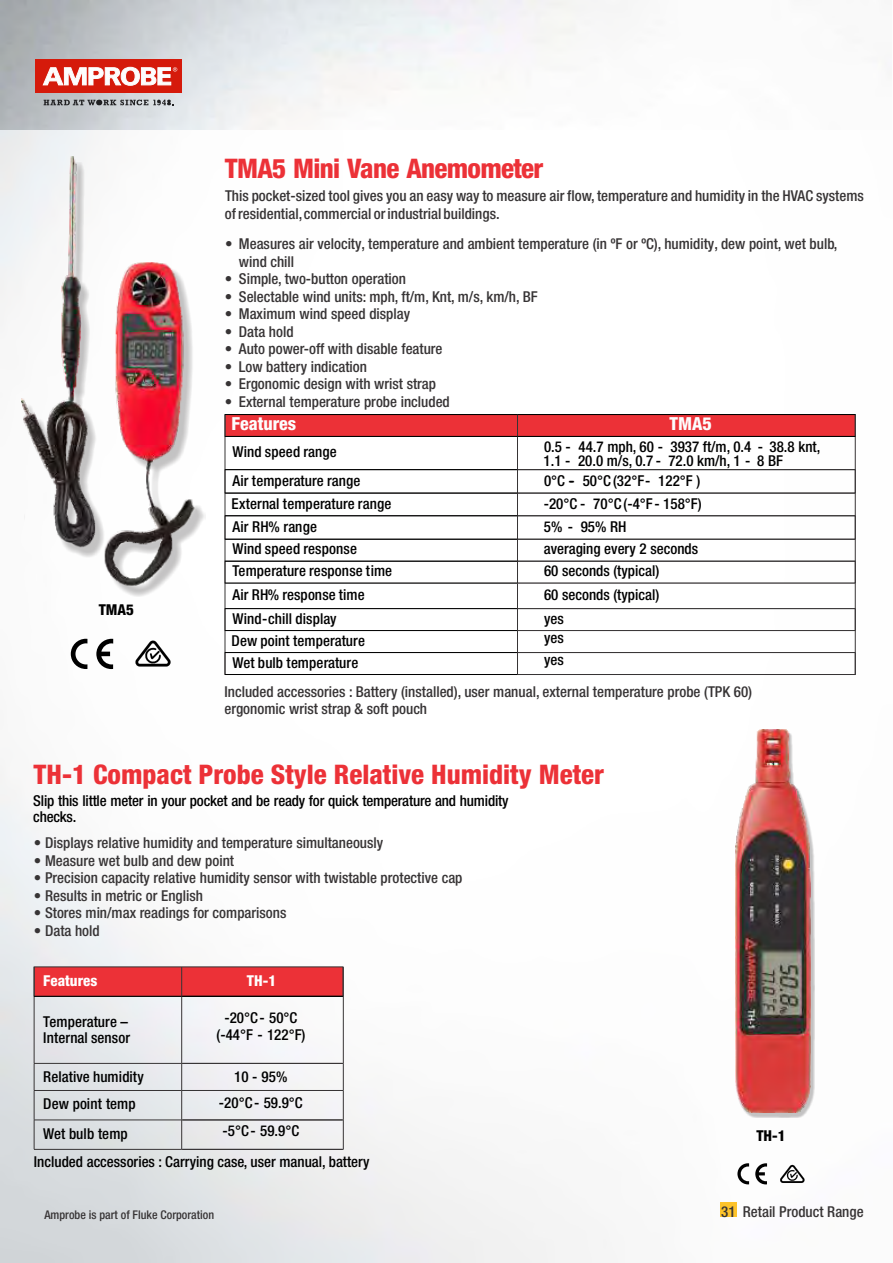
<style>
.page{position:relative;width:893px;height:1263px;background:#fff}
.page>*{position:absolute;margin:0;border:0;box-sizing:border-box;transform-origin:0 0}
.t1{font:800 condensed 27px "Helvetica Neue LT Pro";color:#ec3137}
.t2{font:800 condensed 27px "Helvetica Neue LT Pro";letter-spacing:-.025em;color:#ec3137}
.t3{font:800 condensed 18px "Helvetica Neue LT Pro";color:#fdfdfd}
.t4{font:500 condensed 15px/17.5px "Helvetica Neue LT Pro";color:#373435}
.t5{font:500 condensed 15px/21.9px "Helvetica Neue LT Pro";color:#000}
.t6{font:800 condensed 15px "Helvetica Neue LT Pro";color:#fff}
.t7{font:800 condensed 15px "Helvetica Neue LT Pro";color:#000}
.t8{font:500 condensed 12px "Helvetica Neue LT Pro";color:#373435}
</style>
<div class="page">
<img style="left:0;top:129px;width:855px;height:1134px">
<img style="left:0;top:0;width:598px;height:129px">
<div style="left:36px;top:60px;width:146px;height:33px;background:#d51a0b"></div>
<svg style="left:42px;top:67px;width:135px;height:19px"></svg>
<svg style="left:44px;top:100px;width:130px;height:5px"></svg>
<svg style="left:96px;top:639px;width:17px;height:30px"></svg>
<svg style="left:71px;top:639px;width:16px;height:30px"></svg>
<svg style="left:224px;top:414px;width:632px;height:23px;background:#e32f35"></svg>
<hr style="left:517px;top:414px;width:338px;height:1px;background:#000">
<hr style="left:225px;top:436px;width:1px;height:33px;background:#373435">
<hr style="left:225px;top:436px;width:292px;height:1px;background:#000">
<hr style="left:517px;top:436px;width:1px;height:33px;background:#373435">
<hr style="left:855px;top:436px;width:1px;height:33px;background:#373435">
<hr style="left:517px;top:436px;width:338px;height:1px;background:#000">
<hr style="left:225px;top:469px;width:292px;height:1px;background:#000">
<hr style="left:517px;top:469px;width:338px;height:1px;background:#373435">
<hr style="left:225px;top:674px;width:292px;height:1px;background:#000">
<svg style="left:225px;top:470px;width:631px;height:204px"></svg>
<hr style="left:517px;top:652px;width:338px;height:1px;background:#373435">
<hr style="left:517px;top:674px;width:338px;height:1px;background:#373435">
<svg style="left:135px;top:640px;width:36px;height:26px"></svg>
<div style="left:34px;top:966px;width:309px;height:31px;background:#ec3137"></div>
<hr style="left:34px;top:996px;width:1px;height:67px;background:#373435">
<hr style="left:34px;top:1063px;width:148px;height:1px;background:#373435">
<svg style="left:34px;top:1064px;width:1px;height:26px"></svg>
<svg style="left:181px;top:1063px;width:1px;height:27px"></svg>
<svg style="left:343px;top:1063px;width:1px;height:27px"></svg>
<hr style="left:34px;top:1090px;width:148px;height:1px;background:#373435">
<hr style="left:34px;top:1090px;width:1px;height:30px;background:#373435">
<hr style="left:181px;top:1090px;width:1px;height:30px;background:#373435">
<hr style="left:182px;top:1090px;width:161px;height:1px;background:#373435">
<hr style="left:343px;top:1090px;width:1px;height:30px;background:#373435">
<hr style="left:34px;top:1119px;width:148px;height:1px;background:#373435">
<svg style="left:34px;top:1120px;width:1px;height:29px"></svg>
<svg style="left:181px;top:1120px;width:1px;height:29px"></svg>
<hr style="left:182px;top:1119px;width:161px;height:1px;background:#373435">
<svg style="left:343px;top:1120px;width:1px;height:29px"></svg>
<hr style="left:34px;top:1149px;width:148px;height:1px;background:#373435">
<hr style="left:182px;top:1149px;width:161px;height:1px;background:#373435">
<svg style="left:34px;top:967px;width:1px;height:29px"></svg>
<hr style="left:34px;top:996px;width:148px;height:1px;background:#000">
<svg style="left:181px;top:967px;width:1px;height:29px"></svg>
<hr style="left:182px;top:996px;width:161px;height:1px;background:#000">
<svg style="left:343px;top:967px;width:1px;height:29px"></svg>
<hr style="left:181px;top:996px;width:1px;height:67px;background:#373435">
<hr style="left:343px;top:996px;width:1px;height:67px;background:#373435">
<hr style="left:182px;top:1063px;width:161px;height:1px;background:#373435">
<svg style="left:780px;top:1164px;width:25px;height:19px"></svg>
<svg style="left:755px;top:1163px;width:12px;height:21px"></svg>
<svg style="left:737px;top:1163px;width:12px;height:21px"></svg>
<div style="left:25px;top:162px;width:181px;height:435px;background:#373435;opacity:.29"></div>
<img style="left:21px;top:156px;width:176px;height:430px">
<div style="left:738px;top:733px;width:76px;height:385px;background:#373435;opacity:.29"></div>
<img style="left:736px;top:730px;width:74px;height:382px">
<div style="left:720px;top:1202px;width:17px;height:15px;background:#fdc32b"></div>
<h1 class="t2" style="left:225px;top:158px;width:320px">TMA5 Mini Vane Anemometer</h1>
<p class="t7" style="left:99px;top:604px;width:37px">TMA5</p>
<p class="t4" style="left:225px;top:189px;width:640px">This pocket-sized tool gives you an easy way to measure air flow, temperature and humidity in the HVAC systems of residential, commercial or industrial buildings.</p>
<p class="t4" style="left:239px;top:237px;width:600px;text-indent:-14px">• Measures air velocity, temperature and ambient temperature (in ºF or ºC), humidity, dew point, wet bulb, wind chill</p>
<p class="t4" style="left:225px;top:272px;width:183px">• Simple, two-button operation</p>
<p class="t4" style="left:225px;top:290px;width:314px">• Selectable wind units: mph, ft/m, Knt, m/s, km/h, BF</p>
<p class="t4" style="left:225px;top:307px;width:187px">• Maximum wind speed display</p>
<p class="t4" style="left:225px;top:325px;width:70px">• Data hold</p>
<p class="t4" style="left:225px;top:342px;width:219px">• Auto power-off with disable feature</p>
<p class="t4" style="left:225px;top:360px;width:144px">• Low battery indication</p>
<p class="t4" style="left:225px;top:377px;width:213px">• Ergonomic design with wrist strap</p>
<p class="t4" style="left:225px;top:395px;width:226px">• External temperature probe included</p>
<p class="t3" style="left:231px;top:417px;width:66px">Features</p>
<p class="t3" style="left:670px;top:417px;width:44px">TMA5</p>
<p class="t5" style="left:232px;top:443px;width:106px">Wind speed range</p>
<p class="t5" style="left:543px;top:441px;width:278px;line-height:14.5px">0.5 - 44.7 mph, 60 - 3937 ft/m, 0.4 - 38.8 knt,<br>1.1 - 20.0 m/s, 0.7 - 72.0 km/h, 1 - 8 BF</p>
<p class="t5" style="left:233px;top:471px;width:129px">Air temperature range</p>
<p class="t5" style="left:544px;top:471px;width:158px">0°C - 50°C (32°F - 122°F )</p>
<p class="t5" style="left:232px;top:494px;width:161px">External temperature range</p>
<p class="t5" style="left:544px;top:494px;width:159px">-20°C - 70°C (-4°F- 158°F)</p>
<p class="t5" style="left:233px;top:518px;width:86px">Air RH% range</p>
<p class="t5" style="left:544px;top:518px;width:84px">5% - 95% RH</p>
<p class="t5" style="left:232px;top:540px;width:126px">Wind speed response</p>
<p class="t5" style="left:544px;top:540px;width:156px">averaging every 2 seconds</p>
<p class="t5" style="left:232px;top:562px;width:161px">Temperature response time</p>
<p class="t5" style="left:544px;top:562px;width:117px">60 seconds (typical)</p>
<p class="t5" style="left:233px;top:586px;width:134px">Air RH% response time</p>
<p class="t5" style="left:544px;top:586px;width:117px">60 seconds (typical)</p>
<p class="t5" style="left:232px;top:610px;width:135px">Wind-chill display<br>Dew point temperature<br>Wet bulb temperature</p>
<p class="t5" style="left:544px;top:611px;width:21px;line-height:19.4px">yes yes</p>
<p class="t5" style="left:544px;top:651px;width:21px">yes</p>
<p class="t4" style="left:224px;top:685px;width:529px">Included accessories : Battery (installed), user manual, external temperature probe (TPK 60) ergonomic wrist strap &amp; soft pouch</p>
<h1 class="t1" style="left:34px;top:764px;width:572px">TH-1 Compact Probe Style Relative Humidity Meter</h1>
<p class="t5" style="left:33px;top:795px;width:477px;line-height:15.9px">Slip this little meter in your pocket and be ready for quick temperature and humidity checks.</p>
<p class="t4" style="left:34px;top:836px;width:351px">• Displays relative humidity and temperature simultaneously</p>
<p class="t4" style="left:34px;top:854px;width:202px">• Measure wet bulb and dew point</p>
<p class="t4" style="left:34px;top:871px;width:430px">• Precision capacity relative humidity sensor with twistable protective cap</p>
<p class="t4" style="left:34px;top:889px;width:171px">• Results in metric or English</p>
<p class="t4" style="left:34px;top:906px;width:254px">• Stores min/max readings for comparisons</p>
<p class="t4" style="left:34px;top:924px;width:67px">• Data hold</p>
<p class="t6" style="left:43px;top:975px;width:55px">Features</p>
<p class="t6" style="left:247px;top:975px;width:31px">TH-1</p>
<p class="t5" style="left:43px;top:1015px;width:88px;line-height:16.4px">Temperature –<br>Internal sensor</p>
<p class="t5" style="left:43px;top:1068px;width:102px">Relative humidity</p>
<p class="t5" style="left:224px;top:1008px;width:74px">-20°C - 50°C</p>
<p class="t5" style="left:217px;top:1026px;width:90px">(-44°F - 122°F)</p>
<p class="t5" style="left:234px;top:1068px;width:55px">10 - 95%</p>
<p class="t5" style="left:219px;top:1090px;width:85px;line-height:28.3px">-20°C - 59.9°C -5°C - 59.9°C</p>
<p class="t5" style="left:43px;top:1095px;width:94px">Dew point temp</p>
<p class="t5" style="left:43px;top:1125px;width:86px">Wet bulb temp</p>
<p class="t5" style="left:34px;top:1153px;width:337px">Included accessories : Carrying case, user manual, battery</p>
<p class="t8" style="left:44px;top:1211px;width:171px">Amprobe is part of Fluke Corporation</p>
<p class="t7" style="left:756px;top:1130px;width:31px">TH-1</p>
<p class="t4" style="left:721px;top:1205px;width:144px">31 Retail Product Range</p>
</div>
